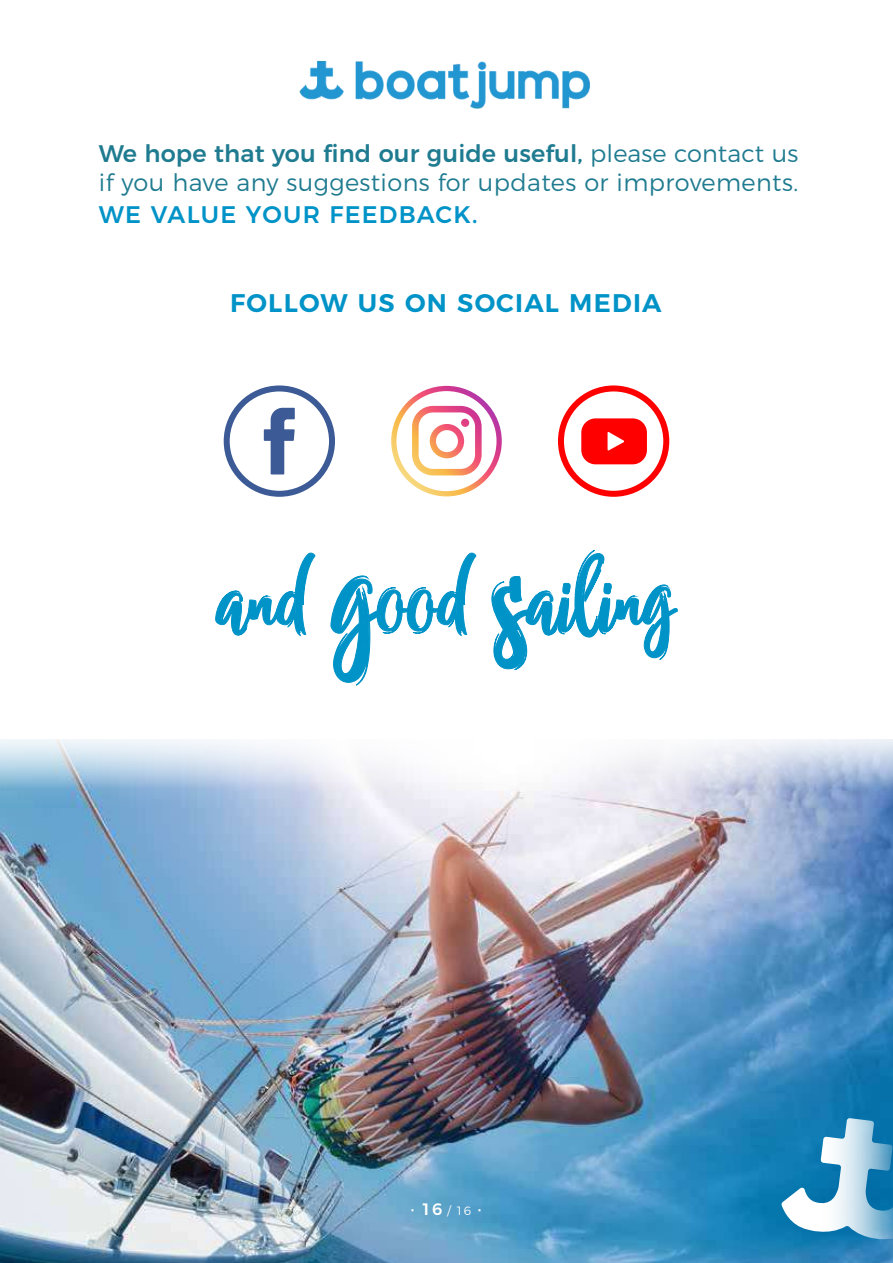
<style>
.page{position:relative;width:893px;height:1263px;background:#fff}
.page>*{position:absolute;margin:0;border:0;box-sizing:border-box;transform-origin:0 0}
.t1{font:126.75px "Nettizen Script TRIAL";color:#0093c7}
.t2{font:600 25.5px "Montserrat";letter-spacing:.05em;color:#0093c7}
.t3{font:300 24px/28.8px "Montserrat";letter-spacing:.015em;color:#1f7b90}
.t4{font:500 24px "Montserrat";letter-spacing:.05em;color:#0093c7}
.t5{font:500 16.5px "Montserrat";color:#fff}
.s1{font-weight:500}
.s2{font-size:185.4px}
.s3{font-weight:300;font-size:12px}
</style>
<div class="page">
<img style="left:0;top:805px;width:893px;height:458px">
<svg style="left:0;top:739px;width:893px;height:66px"></svg>
<svg style="left:781px;top:1118px;width:112px;height:123px"></svg>
<svg style="left:215px;top:552px;width:100px;height:85px"></svg>
<svg style="left:331px;top:552px;width:145px;height:134px"></svg>
<svg style="left:491px;top:550px;width:187px;height:121px"></svg>
<div style="left:224px;top:385px;width:111px;height:112px;border:6px solid #3c5a95;border-radius:50%"></div>
<svg style="left:264px;top:408px;width:31px;height:66px"></svg>
<div style="left:558px;top:385px;width:111px;height:112px;border:6px solid #f00;border-radius:50%"></div>
<svg style="left:581px;top:418px;width:66px;height:46px;background:#ff2020"></svg>
<svg style="left:391px;top:386px;width:111px;height:110px"></svg>
<img style="left:299px;top:60px;width:291px;height:49px">
<p class="t3" style="left:99px;top:137px;width:701px"><span class="s1">We hope that you find our guide useful,</span> please contact us if you have any suggestions for updates or improvements.</p>
<p class="t4" style="left:99px;top:195px;width:380px">WE VALUE YOUR FEEDBACK.</p>
<p class="t2" style="left:230px;top:283px;width:433px">FOLLOW US ON SOCIAL MEDIA</p>
<h1 class="t1" style="left:218px;top:550px;width:458px">and <span class="s2">g</span>ood <span class="s2">s</span>ailing</h1>
<p class="t5" style="left:411px;top:1196px;width:72px">· 16 <span class="s3">/ 16</span> ·</p>
</div>
